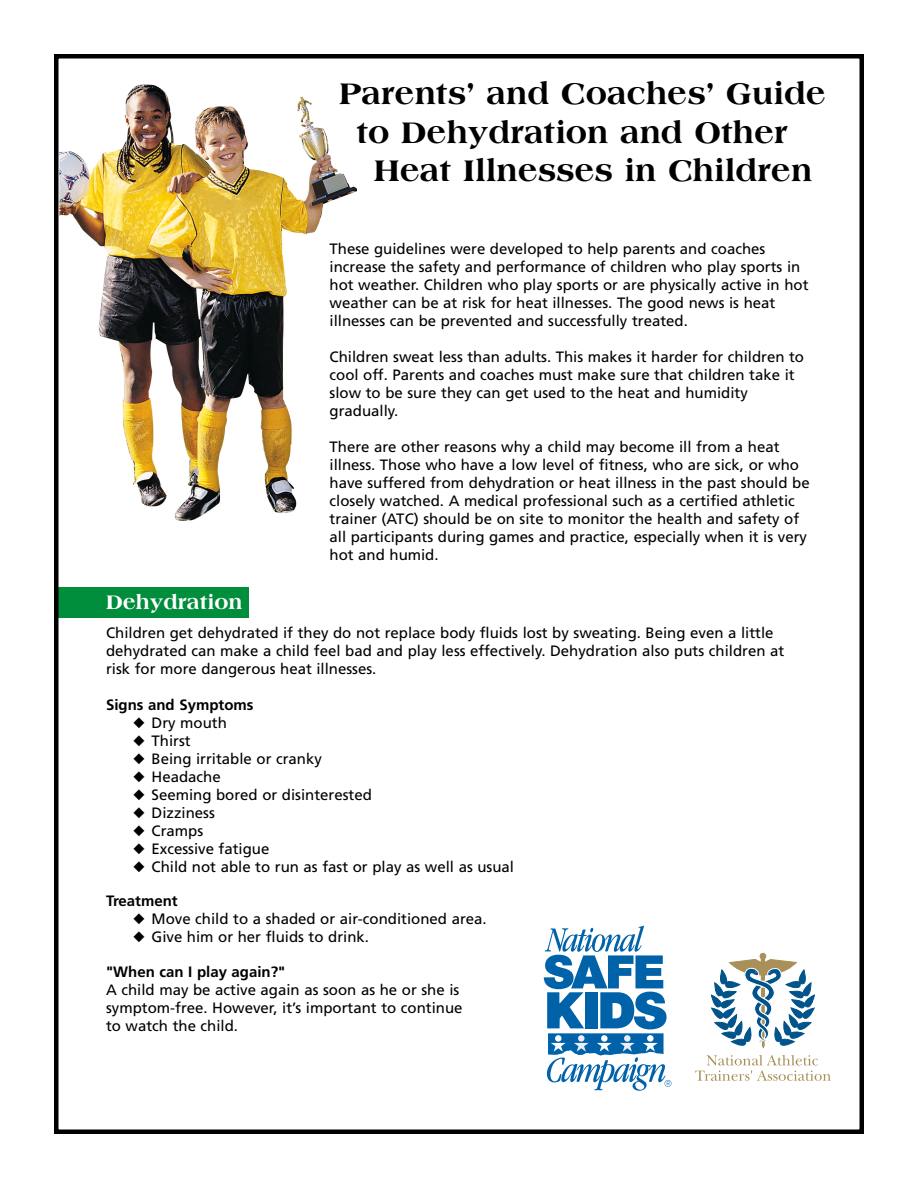
<style>
.page{position:relative;width:918px;height:1188px;background:#fff}
.page>*{position:absolute;margin:0;border:0;box-sizing:border-box;transform-origin:0 0}
.t1{font:800 31.95px "Americana";color:#000}
.t2{font:800 21px "Americana";color:#fff}
.t3{font:15px/18px "Frutiger";color:#000}
.t4{font:700 15px "Frutiger";color:#000}
</style>
<div class="page">
<div style="left:56px;top:587px;width:193px;height:31px;background:#008d3c"></div>
<div style="left:54px;top:54px;width:810px;height:1080px;border:4px solid #000"></div>
<svg style="left:544px;top:926px;width:127px;height:165px"></svg>
<svg style="left:711px;top:953px;width:104px;height:95px"></svg>
<svg style="left:695px;top:1055px;width:136px;height:26px"></svg>
<img style="left:109px;top:85px;width:248px;height:436px">
<h1 class="t1" style="left:339px;top:81px;width:489px">Parents’ and Coaches’ Guide</h1>
<h1 class="t1" style="left:356px;top:120px;width:433px">to Dehydration and Other</h1>
<h1 class="t1" style="left:374px;top:158px;width:440px">Heat Illnesses in Children</h1>
<p class="t3" style="left:330px;top:241px;width:481px">These guidelines were developed to help parents and coaches increase the safety and performance of children who play sports in hot weather. Children who play sports or are physically active in hot weather can be at risk for heat illnesses. The good news is heat illnesses can be prevented and successfully treated.</p>
<p class="t3" style="left:330px;top:349px;width:476px">Children sweat less than adults. This makes it harder for children to cool off. Parents and coaches must make sure that children take it slow to be sure they can get used to the heat and humidity gradually.</p>
<p class="t3" style="left:330px;top:439px;width:482px">There are other reasons why a child may become ill from a heat illness. Those who have a low level of fitness, who are sick, or who have suffered from dehydration or heat illness in the past should be closely watched. A medical professional such as a certified athletic trainer (ATC) should be on site to monitor the health and safety of all participants during games and practice, especially when it is very hot and humid.</p>
<h2 class="t2" style="left:106px;top:593px;width:138px">Dehydration</h2>
<p class="t3" style="left:106px;top:625px;width:680px">Children get dehydrated if they do not replace body fluids lost by sweating. Being even a little dehydrated can make a child feel bad and play less effectively. Dehydration also puts children at risk for more dangerous heat illnesses.</p>
<p class="t4" style="left:106px;top:699px;width:149px">Signs and Symptoms</p>
<p class="t3" style="left:133px;top:715px;width:95px">◆ Dry mouth</p>
<p class="t3" style="left:133px;top:733px;width:59px">◆ Thirst</p>
<p class="t3" style="left:133px;top:751px;width:190px">◆ Being irritable or cranky</p>
<p class="t3" style="left:133px;top:769px;width:89px">◆ Headache</p>
<p class="t3" style="left:133px;top:787px;width:240px">◆ Seeming bored or disinterested</p>
<p class="t3" style="left:133px;top:805px;width:83px">◆ Dizziness</p>
<p class="t3" style="left:133px;top:823px;width:72px">◆ Cramps</p>
<p class="t3" style="left:133px;top:841px;width:138px">◆ Excessive fatigue</p>
<p class="t3" style="left:133px;top:859px;width:383px">◆ Child not able to run as fast or play as well as usual</p>
<p class="t4" style="left:106px;top:895px;width:73px">Treatment</p>
<p class="t3" style="left:133px;top:911px;width:355px">◆ Move child to a shaded or air-conditioned area.</p>
<p class="t3" style="left:133px;top:929px;width:238px">◆ Give him or her fluids to drink.</p>
<p class="t4" style="left:106px;top:966px;width:181px">"When can I play again?"</p>
<p class="t3" style="left:106px;top:982px;width:358px">A child may be active again as soon as he or she is symptom-free. However, it’s important to continue to watch the child.</p>
</div>
